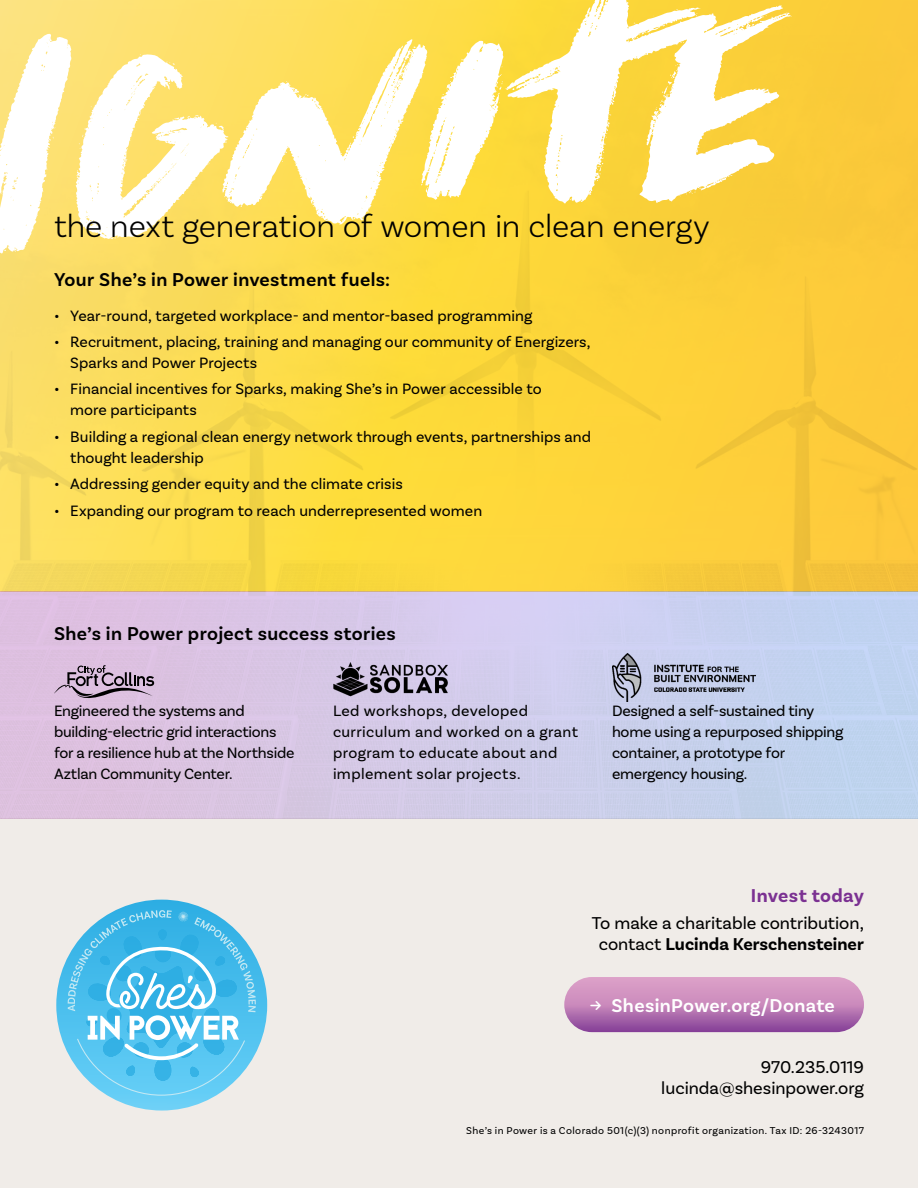
<style>
.page{position:relative;width:918px;height:1188px;background:#fff}
.page>*{position:absolute;margin:0;border:0;box-sizing:border-box;transform-origin:0 0}
.t1{font:300 33px "Basic Sans";letter-spacing:-.005em;color:#000}
.t2{font:600 19.5px "Basic Sans";letter-spacing:.02em;color:#000}
.t3{font:600 19.5px "Basic Sans";letter-spacing:.02em;color:#fff}
.t4{font:700 19.5px "Basic Sans";letter-spacing:.02em;color:#7b3192}
.t5{font:18px/21px "Basic Sans";color:#000;text-align:center}
.t6{font:15.75px/21px "Basic Sans";color:#000}
.t7{font:15.75px/21px "Basic Sans";letter-spacing:.025em;color:#000}
.t8{font:10.5px "Basic Sans";letter-spacing:.04em;color:#000}
.s1{font-weight:700}
</style>
<div class="page">
<div style="left:0;top:819px;width:918px;height:369px;background:#f0ece8"></div>
<img style="left:0;top:0;width:918px;height:592px">
<svg style="left:0;top:0;width:791px;height:254px"></svg>
<svg style="left:56px;top:900px;width:211px;height:211px;background:#54c2ee"></svg>
<svg style="left:68px;top:910px;width:188px;height:186px;background:#6cc8ed"></svg>
<div style="left:564px;top:977px;width:300px;height:55px;background:linear-gradient(to bottom,#ebafcf,#914d9d);border-radius:28px"></div>
<div style="left:0;top:592px;width:918px;height:227px;background:linear-gradient(to right,#e2bfdf,#c0d6f3)"></div>
<svg style="left:54px;top:665px;width:100px;height:33px;background:#ab95ad"></svg>
<img style="left:333px;top:659px;width:117px;height:39px">
<img style="left:612px;top:654px;width:143px;height:47px">
<svg style="left:591px;top:1001px;width:10px;height:9px"></svg>
<h1 class="t1" style="left:54px;top:206px;width:657px">the next generation of women in clean energy</h1>
<p class="t2" style="left:54px;top:268px;width:338px">Your She’s in Power investment fuels:</p>
<p class="t6" style="left:54px;top:305px;width:480px">• Year-round, targeted workplace- and mentor-based programming</p>
<p class="t6" style="left:70px;top:331px;width:522px;text-indent:-16px">• Recruitment, placing, training and managing our community of Energizers,<br>Sparks and Power Projects</p>
<p class="t6" style="left:70px;top:379px;width:473px;text-indent:-16px">• Financial incentives for Sparks, making She’s in Power accessible to more participants</p>
<p class="t6" style="left:70px;top:426px;width:523px;text-indent:-16px">• Building a regional clean energy network through events, partnerships and thought leadership</p>
<p class="t6" style="left:54px;top:473px;width:350px">• Addressing gender equity and the climate crisis</p>
<p class="t6" style="left:54px;top:500px;width:430px">• Expanding our program to reach underrepresented women</p>
<p class="t2" style="left:54px;top:621px;width:343px">She’s in Power project success stories</p>
<p class="t6" style="left:54px;top:700px;width:242px">Engineered the systems and building-electric grid interactions for a resilience hub at the Northside<br>Aztlan Community Center.</p>
<p class="t7" style="left:333px;top:700px;width:247px">Led workshops, developed curriculum and worked on a grant program to educate about and implement solar projects.</p>
<p class="t6" style="left:612px;top:700px;width:233px">Designed a self-sustained tiny home using a repurposed shipping container, a prototype for emergency housing.</p>
<p class="t4" style="left:751px;top:883px;width:115px">Invest today</p>
<p class="t5" style="left:592px;top:913px;width:274px">To make a charitable contribution, contact <span class="s1">Lucinda Kerschensteiner</span></p>
<p class="t3" style="left:611px;top:994px;width:225px">ShesinPower.org/Donate</p>
<p class="t5" style="left:661px;top:1057px;width:204px;text-align:right">970.235.0119 lucinda@shesinpower.org</p>
<p class="t8" style="left:466px;top:1124px;width:399px">She’s in Power is a Colorado 501(c)(3) nonprofit organization. Tax ID: 26-3243017</p>
</div>
